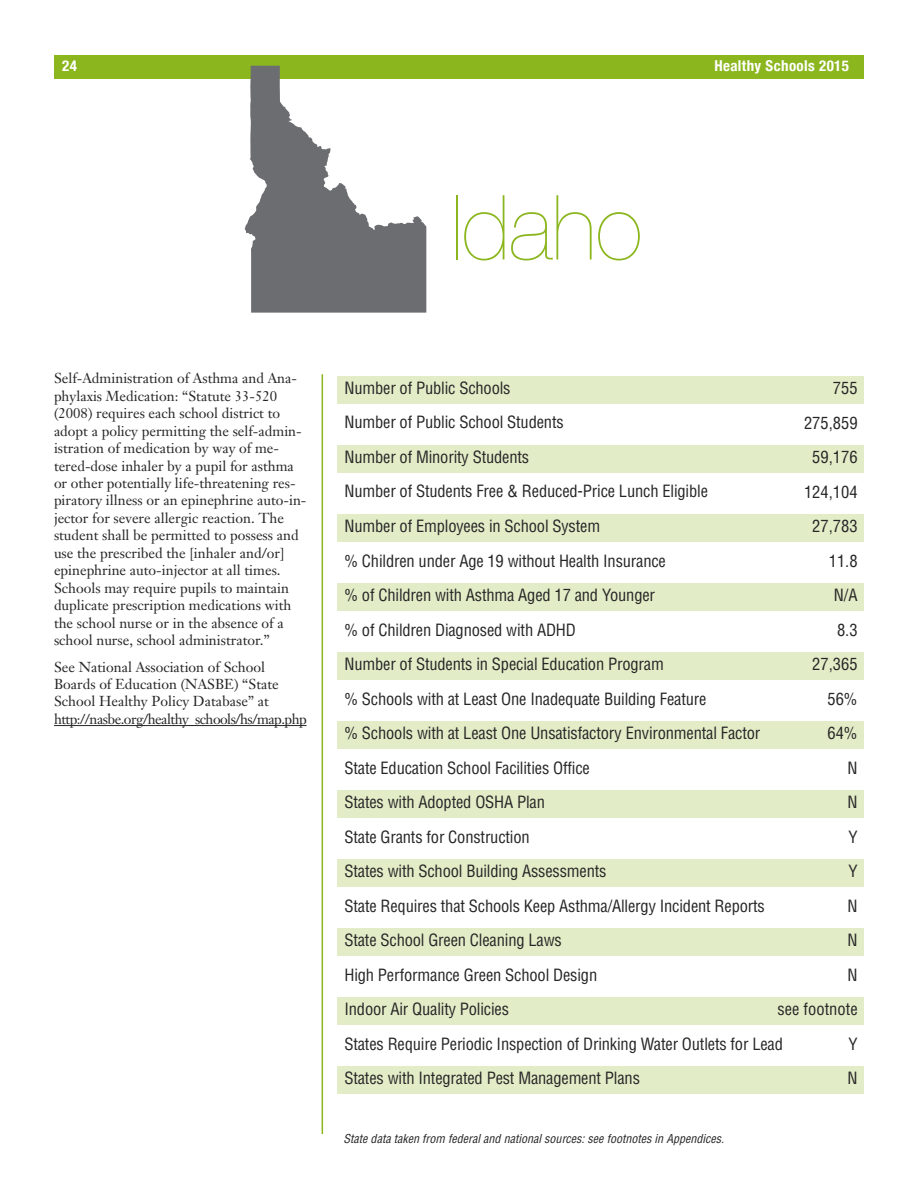
<style>
.page{position:relative;width:918px;height:1188px;background:#fff}
.page>*{position:absolute;margin:0;border:0;box-sizing:border-box;transform-origin:0 0}
.t1{font:200 90px "Helvetica Neue";letter-spacing:-.01em;color:#8bb61e}
.t2{font:condensed 16.5px/34.5px "Helvetica";letter-spacing:-.01em;color:#272627}
.t3{font:700 condensed 15px "Helvetica Neue";letter-spacing:.025em;color:#fff}
.t4{font:14.25px/17.4px "Janson Text";color:#272627}
.t5{font:italic condensed 12px "Helvetica";letter-spacing:.005em;color:#272627}
</style>
<div class="page">
<div style="left:54px;top:55px;width:810px;height:24px;background:#8bb61e"></div>
<div style="left:337px;top:376px;width:527px;height:28px;background:#e2edc7"></div>
<div style="left:337px;top:445px;width:527px;height:28px;background:#e2edc7"></div>
<div style="left:337px;top:514px;width:527px;height:28px;background:#e2edc7"></div>
<div style="left:337px;top:583px;width:527px;height:28px;background:#e2edc7"></div>
<div style="left:337px;top:652px;width:527px;height:28px;background:#e2edc7"></div>
<div style="left:337px;top:721px;width:527px;height:28px;background:#e2edc7"></div>
<div style="left:337px;top:790px;width:527px;height:28px;background:#e2edc7"></div>
<div style="left:337px;top:859px;width:527px;height:28px;background:#e2edc7"></div>
<div style="left:337px;top:928px;width:527px;height:28px;background:#e2edc7"></div>
<div style="left:337px;top:997px;width:527px;height:28px;background:#e2edc7"></div>
<div style="left:337px;top:1066px;width:527px;height:28px;background:#e2edc7"></div>
<svg style="left:245px;top:66px;width:181px;height:247px;fill:#6c6d70"></svg>
<hr style="left:322px;top:374px;width:1px;height:760px;background:#8bb61e">
<hr style="left:54px;top:725px;width:252px;height:1px;background:#272627">
<p class="t3" style="left:62px;top:57px;width:16px">24</p>
<p class="t3" style="left:714px;top:57px;width:136px">Healthy Schools 2015</p>
<h1 class="t1" style="left:451px;top:176px;width:193px">Idaho</h1>
<p class="t4" style="left:54px;top:371px;width:254px">Self-Administration of Asthma and Ana&shy;phylaxis Medication: “Statute 33-520 (2008) requires each school district to adopt a policy permitting the self-admin&shy;istration of medication by way of me&shy;tered-dose inhaler by a pupil for asthma or other potentially life-threatening res&shy;piratory illness or an epinephrine auto-in&shy;jector for severe allergic reaction. The student shall be permitted to possess and use the prescribed the [inhaler and/or] epinephrine auto-injector at all times.<br>Schools may require pupils to maintain duplicate prescription medications with the school nurse or in the absence of a school nurse, school administrator.”</p>
<p class="t4" style="left:54px;top:659px;width:254px">See National Association of School Boards of Education (NASBE) “State School Healthy Policy Database” at http://nasbe.org/healthy_schools/hs/map.php</p>
<p class="t2" style="left:344px;top:371px;width:440px">Number of Public Schools<br>Number of Public School Students<br>Number of Minority Students<br>Number of Students Free &amp; Reduced-Price Lunch Eligible<br>Number of Employees in School System<br>% Children under Age 19 without Health Insurance<br>% of Children with Asthma Aged 17 and Younger<br>% of Children Diagnosed with ADHD<br>Number of Students in Special Education Program<br>% Schools with at Least One Inadequate Building Feature<br>% Schools with at Least One Unsatisfactory Environmental Factor State Education School Facilities Office<br>States with Adopted OSHA Plan<br>State Grants for Construction<br>States with School Building Assessments<br>State Requires that Schools Keep Asthma/Allergy Incident Reports State School Green Cleaning Laws<br>High Performance Green School Design<br>Indoor Air Quality Policies<br>States Require Periodic Inspection of Drinking Water Outlets for Lead States with Integrated Pest Management Plans</p>
<p class="t2" style="left:778px;top:371px;width:82px;text-align:right">755<br>275,859<br>59,176<br>124,104<br>27,783<br>11.8<br>N/A<br>8.3<br>27,365<br>56%<br>64%<br>N<br>N<br>Y<br>Y<br>N<br>N<br>N<br>see footnote<br>Y<br>N</p>
<p class="t5" style="left:344px;top:1132px;width:382px">State data taken from federal and national sources: see footnotes in Appendices.</p>
</div>
